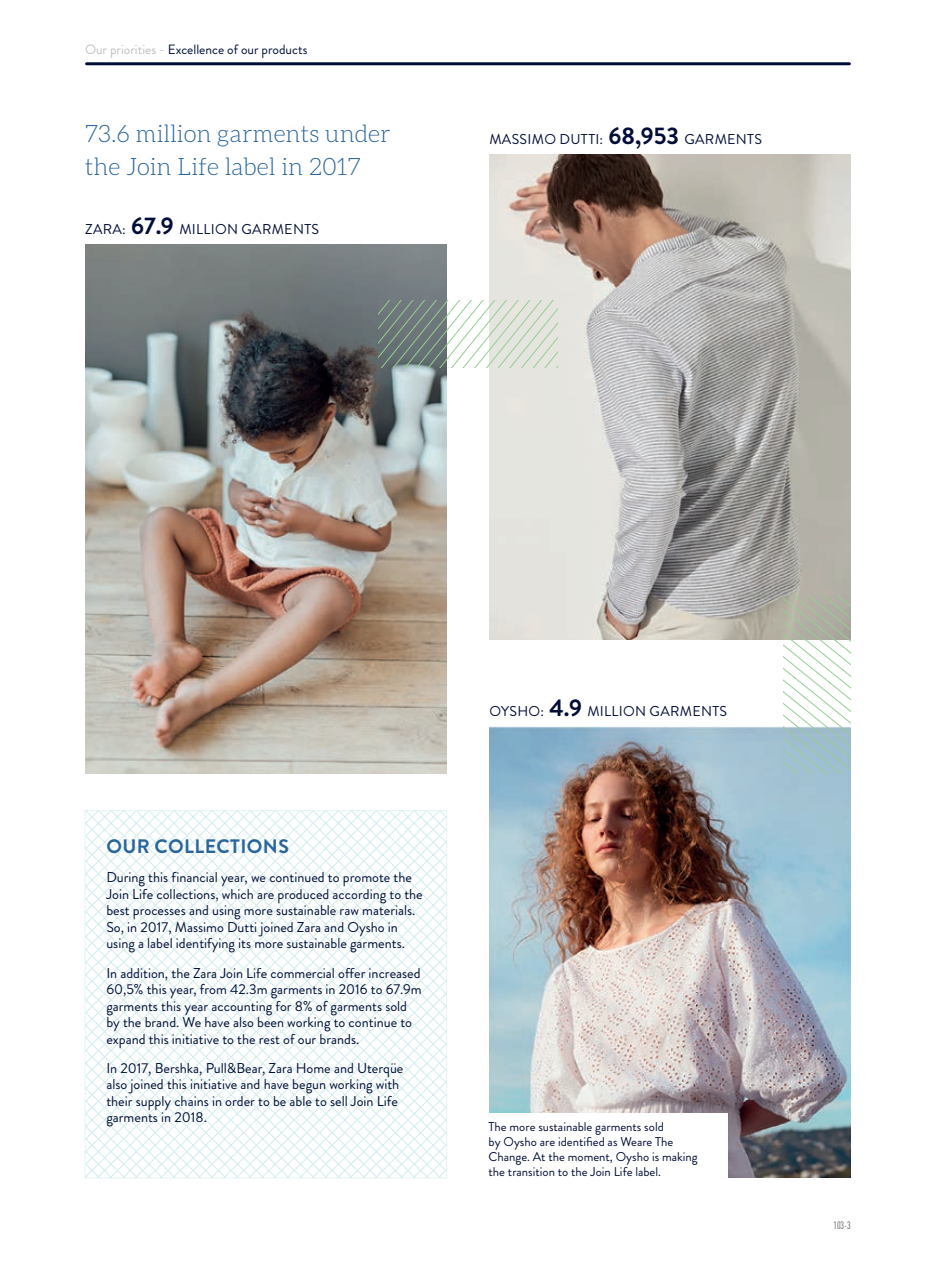
<style>
.page{position:relative;width:936px;height:1263px;background:#fff}
.page>*{position:absolute;margin:0;border:0;box-sizing:border-box;transform-origin:0 0}
.DESTACADO{font:300 24px/33px "Aleo";color:#2b669a}
.DESPIECE_TITU_AZUL{font:700 19.5px "Brandon Grotesque";letter-spacing:.02em;color:#2b669a}
.DESPIECE{font:14.25px/16.5px "Brandon Grotesque";color:#000e37}
.DESPIECE-2{font:14.25px "Brandon Grotesque";letter-spacing:.02em;color:#000e37}
.t1{font:13.5px "Brandon Grotesque";color:#000e37}
.PIE_foto_izq{font:12.75px/15px "Brandon Grotesque";color:#000e37}
.GRI_en_PAGINA{font:300 condensed 10.5px "DINOT";color:#231f20}
.s1{color:#bfbfbf}
.s2{font-weight:700;font-size:24px}
</style>
<div class="page">
<img style="left:85px;top:245px;width:361px;height:529px">
<img style="left:489px;top:155px;width:361px;height:485px">
<img style="left:489px;top:726px;width:361px;height:452px">
<svg style="left:378px;top:300px;width:179px;height:67px"></svg>
<svg style="left:783px;top:595px;width:67px;height:179px"></svg>
<svg style="left:85px;top:812px;width:361px;height:367px"></svg>
<div style="left:85px;top:810px;width:362px;height:368px;border:1px solid #e4f4f4"></div>
<hr style="left:87px;top:62px;width:762px;height:3px;background:#000e37">
<div style="left:488px;top:1113px;width:239px;height:66px;background:#fff"></div>
<p class="t1" style="left:85px;top:40px;width:224px"><span class="s1">Our priorities -</span> Excellence of our products</p>
<p class="DESTACADO" style="left:85px;top:117px;width:307px">73.6 million garments under the Join Life label in 2017</p>
<p class="DESPIECE-2" style="left:85px;top:220px;width:235px">ZARA: <span class="s2">67.9</span> MILLION GARMENTS</p>
<p class="DESPIECE-2" style="left:489px;top:129px;width:274px">MASSIMO DUTTI: <span class="s2">68,953</span> GARMENTS</p>
<p class="DESPIECE_TITU_AZUL" style="left:106px;top:833px;width:184px">OUR COLLECTIONS</p>
<p class="DESPIECE" style="left:106px;top:869px;width:318px">During this financial year, we continued to promote the Join Life collections, which are produced according to the best processes and using more sustainable raw materials.<br>So, in 2017, Massimo Dutti joined Zara and Oysho in using a label identifying its more sustainable garments.</p>
<p class="DESPIECE" style="left:106px;top:965px;width:317px">In addition, the Zara Join Life commercial offer increased 60,5% this year, from 42.3m garments in 2016 to 67.9m garments this year accounting for 8% of garments sold by the brand. We have also been working to continue to expand this initiative to the rest of our brands.</p>
<p class="DESPIECE" style="left:106px;top:1060px;width:298px">In 2017, Bershka, Pull&amp;Bear, Zara Home and Uterqüe also joined this initiative and have begun working with their supply chains in order to be able to sell Join Life garments in 2018.</p>
<p class="DESPIECE-2" style="left:489px;top:701px;width:239px">OYSHO: <span class="s2">4.9</span> MILLION GARMENTS</p>
<p class="PIE_foto_izq" style="left:488px;top:1119px;width:210px">The more sustainable garments sold<br>by Oysho are identified as Weare The Change. At the moment, Oysho is making the transition to the Join Life label.</p>
<p class="GRI_en_PAGINA" style="left:833px;top:1219px;width:19px">103-3</p>
</div>
